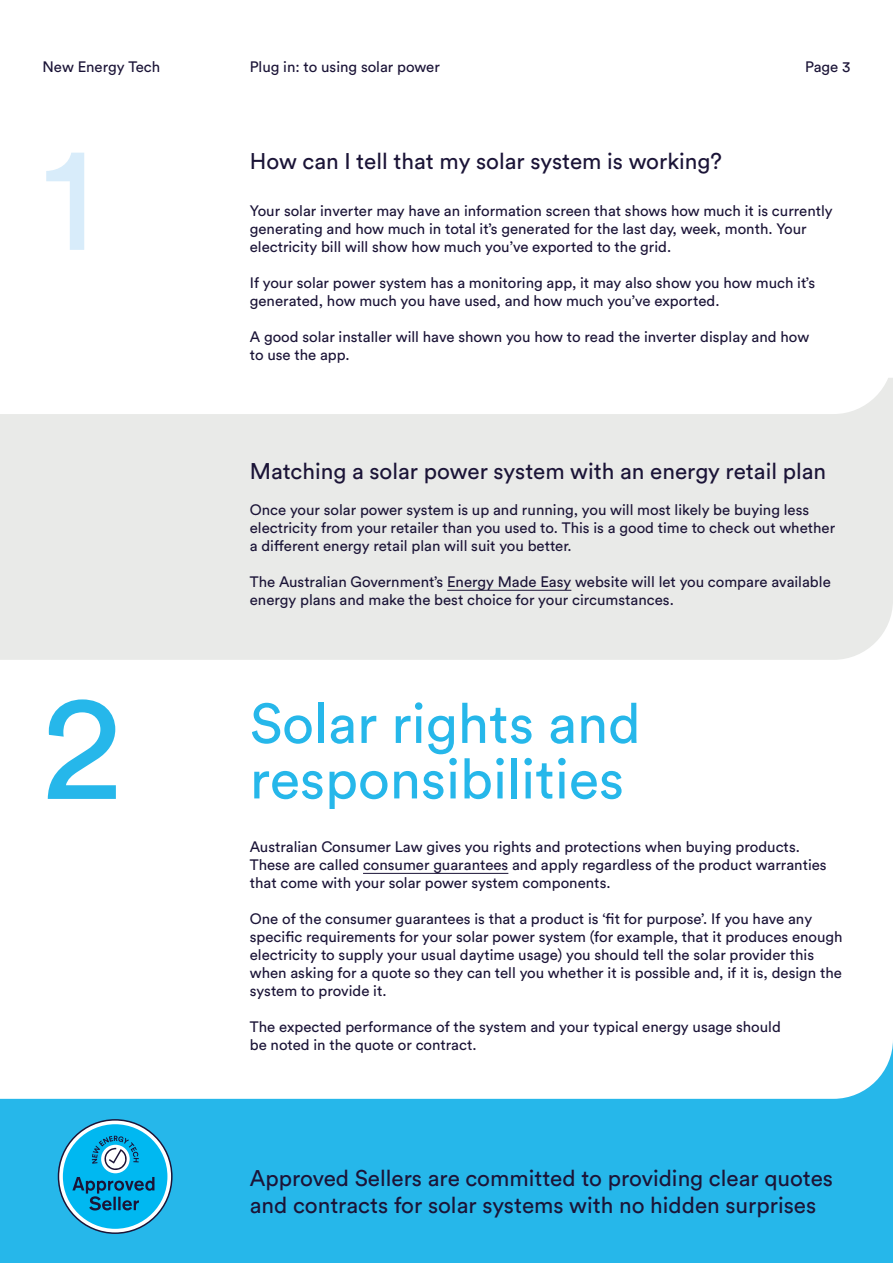
<style>
.page{position:relative;width:893px;height:1263px;background:#fff}
.page>*{position:absolute;margin:0;border:0;box-sizing:border-box;transform-origin:0 0}
.t1{font:150px "Circular Std";color:#26b7ea}
.t2{font:150px "Circular Std";color:#d8ecfa}
.t3{font:55.5px/55.5px "Circular Std";color:#26b7ea}
.t4{font:22.5px/27px "Circular Std";color:#1b1437}
.t5{font:15px/18px "Circular Std";color:#1b1437}
</style>
<div class="page">
<div style="left:0;top:809px;width:893px;height:454px;background:#26b7ea"></div>
<svg style="left:58px;top:1119px;width:115px;height:115px"></svg>
<div style="left:0;top:809px;width:893px;height:290px;background:#fff"></div>
<div style="left:0;top:414px;width:893px;height:246px;background:#e9eae8"></div>
<hr style="left:363px;top:873px;width:145px;height:1px;background:#1b1437">
<hr style="left:447px;top:590px;width:124px;height:1px;background:#1b1437">
<p class="t5" style="left:250px;top:57px;width:192px">Plug in: to using solar power</p>
<p class="t5" style="left:43px;top:57px;width:119px">New Energy Tech</p>
<p class="t5" style="left:805px;top:57px;width:47px">Page 3</p>
<h1 class="t2" style="left:43px;top:106px;width:54px">1</h1>
<h1 class="t1" style="left:43px;top:655px;width:81px">2</h1>
<h3 class="t4" style="left:250px;top:147px;width:474px">How can I tell that my solar system is working?</h3>
<p class="t5" style="left:250px;top:202px;width:584px">Your solar inverter may have an information screen that shows how much it is currently generating and how much in total it’s generated for the last day, week, month. Your electricity bill will show how much you’ve exported to the grid.</p>
<p class="t5" style="left:250px;top:274px;width:567px">If your solar power system has a monitoring app, it may also show you how much it’s generated, how much you have used, and how much you’ve exported.</p>
<p class="t5" style="left:250px;top:328px;width:561px">A good solar installer will have shown you how to read the inverter display and how to use the app.</p>
<h3 class="t4" style="left:250px;top:458px;width:578px">Matching a solar power system with an energy retail plan</h3>
<p class="t5" style="left:250px;top:501px;width:587px">Once your solar power system is up and running, you will most likely be buying less electricity from your retailer than you used to. This is a good time to check out whether a different energy retail plan will suit you better.</p>
<p class="t5" style="left:250px;top:573px;width:582px">The Australian Government’s Energy Made Easy website will let you compare available energy plans and make the best choice for your circumstances.</p>
<h2 class="t3" style="left:250px;top:695px;width:392px">Solar rights and responsibilities</h2>
<p class="t5" style="left:250px;top:838px;width:578px">Australian Consumer Law gives you rights and protections when buying products.<br>These are called consumer guarantees and apply regardless of the product warranties that come with your solar power system components.</p>
<p class="t5" style="left:250px;top:910px;width:594px">One of the consumer guarantees is that a product is ‘fit for purpose’. If you have any specific requirements for your solar power system (for example, that it produces enough electricity to supply your usual daytime usage) you should tell the solar provider this when asking for a quote so they can tell you whether it is possible and, if it is, design the system to provide it.</p>
<p class="t5" style="left:250px;top:1018px;width:533px">The expected performance of the system and your typical energy usage should be noted in the quote or contract.</p>
<h3 class="t4" style="left:250px;top:1164px;width:585px">Approved Sellers are committed to providing clear quotes and contracts for solar systems with no hidden surprises</h3>
</div>
